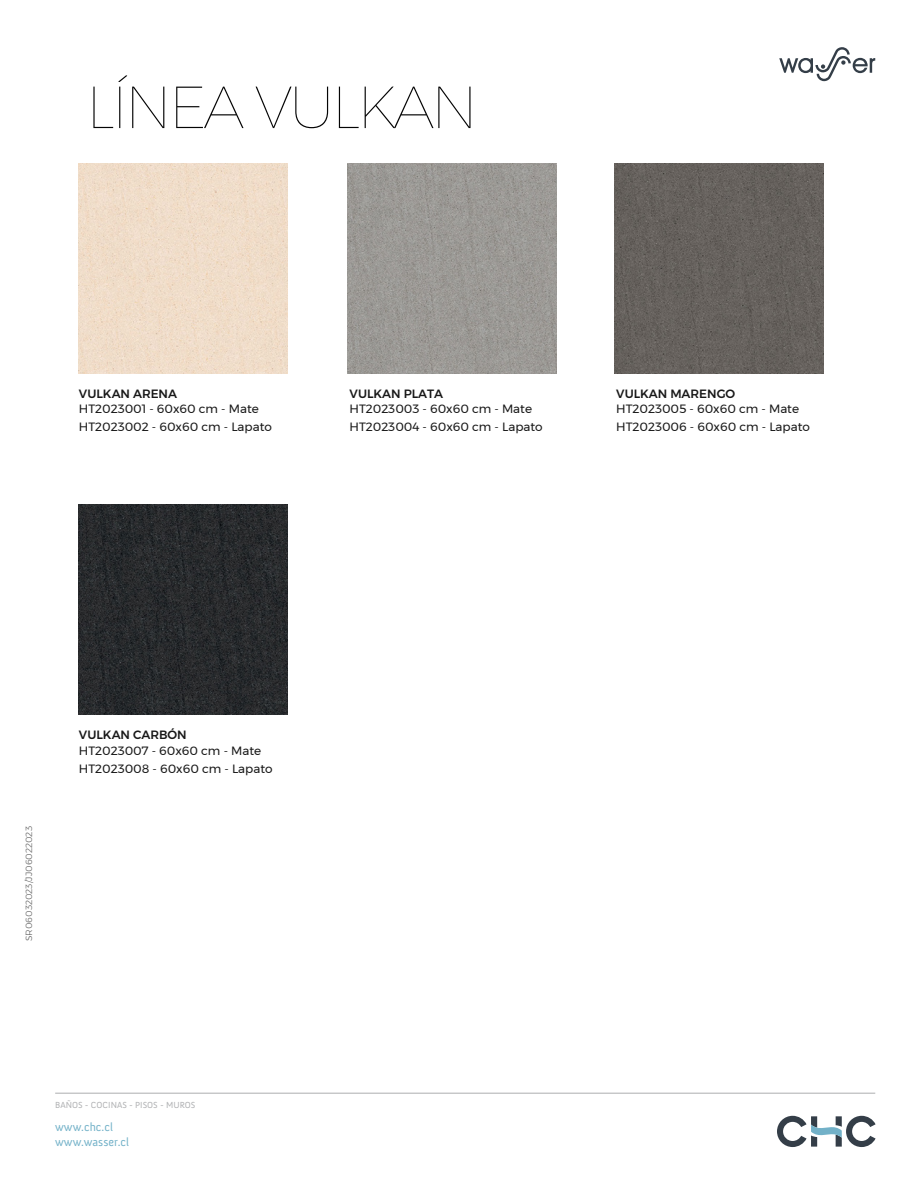
<style>
.page{position:relative;width:918px;height:1188px;background:#fff}
.page>*{position:absolute;margin:0;border:0;box-sizing:border-box;transform-origin:0 0}
.t1{font:100 59.4px "Montserrat";letter-spacing:-.055em;color:#050505}
.t2{font:12px/18px "Montserrat";color:#181818}
.t3{font:500 12px "Montserrat";color:#181818}
.t4{font:12px/14.4px "Anivers";color:#72b1c8}
.t5{font:9px "Anivers";color:#b0b1b3}
.t6{font:300 9px "Montserrat";color:#606060}
</style>
<div class="page">
<div style="left:78px;top:164px;width:209px;height:210px;background:#f0ddc9"></div>
<hr style="left:55px;top:1093px;width:820px;height:1px;background:#b0b1b3">
<svg style="left:777px;top:1116px;width:99px;height:31px"></svg>
<svg style="left:779px;top:47px;width:96px;height:34px"></svg>
<img style="left:78px;top:505px;width:209px;height:210px">
<img style="left:348px;top:163px;width:209px;height:210px">
<img style="left:614px;top:163px;width:209px;height:210px">
<h1 class="t1" style="left:86px;top:64px;width:394px">LÍNEA VULKAN</h1>
<p class="t3" style="left:79px;top:384px;width:100px">VULKAN ARENA</p>
<p class="t2" style="left:79px;top:400px;width:194px">HT2023001 - 60x60 cm - Mate<br>HT2023002 - 60x60 cm - Lapato</p>
<p class="t3" style="left:350px;top:384px;width:95px">VULKAN PLATA</p>
<p class="t2" style="left:350px;top:400px;width:195px">HT2023003 - 60x60 cm - Mate<br>HT2023004 - 60x60 cm - Lapato</p>
<p class="t3" style="left:616px;top:384px;width:121px">VULKAN MARENGO</p>
<p class="t2" style="left:616px;top:400px;width:195px">HT2023005 - 60x60 cm - Mate<br>HT2023006 - 60x60 cm - Lapato</p>
<p class="t6" style="left:22px;top:941px;width:116px;rotate:-90deg">SR06032023/JJ06022023</p>
<p class="t3" style="left:79px;top:725px;width:109px">VULKAN CARBÓN</p>
<p class="t2" style="left:79px;top:741px;width:195px">HT2023007 - 60x60 cm - Mate<br>HT2023008 - 60x60 cm - Lapato</p>
<p class="t5" style="left:55px;top:1100px;width:142px">BAÑOS - COCINAS - PISOS - MUROS</p>
<p class="t4" style="left:55px;top:1120px;width:75px">www.chc.cl www.wasser.cl</p>
</div>
